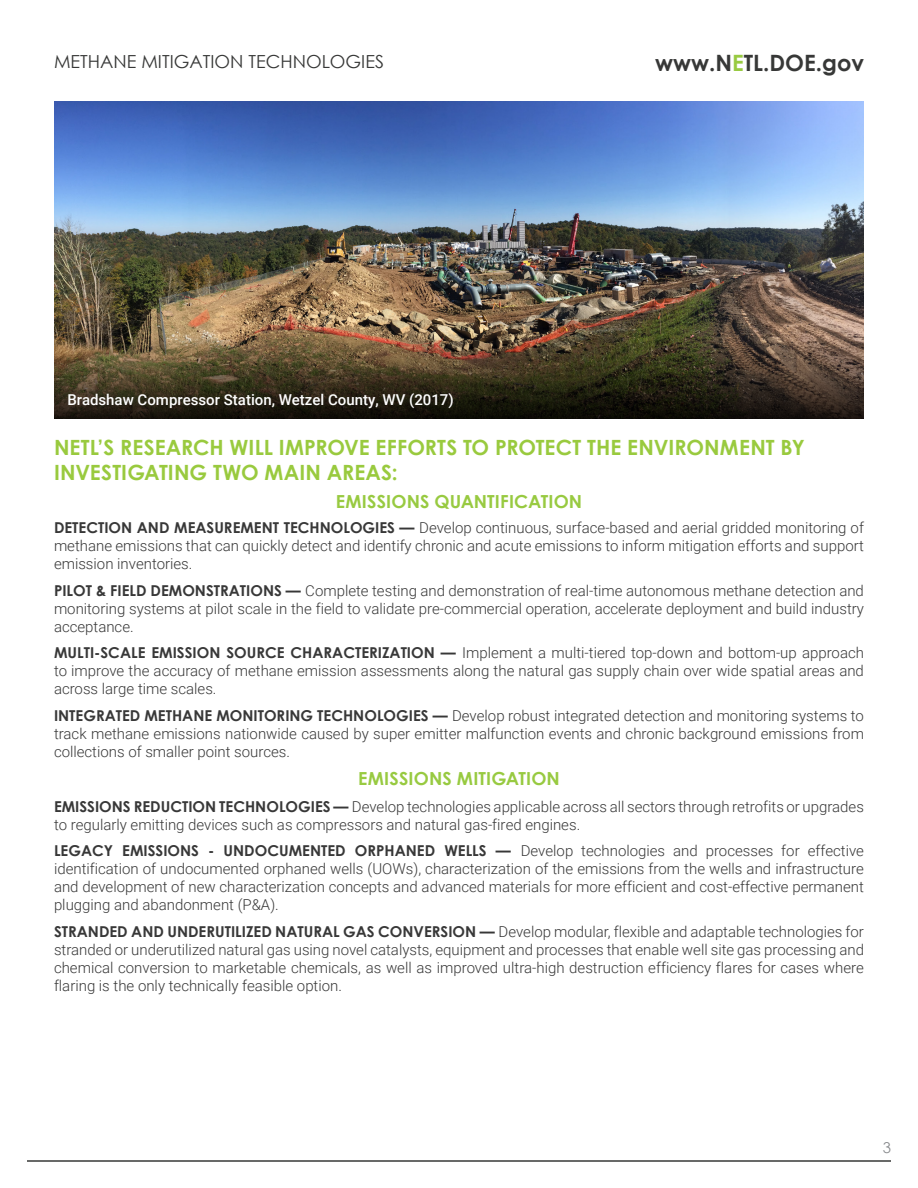
<style>
.page{position:relative;width:918px;height:1188px;background:#fff}
.page>*{position:absolute;margin:0;border:0;box-sizing:border-box;transform-origin:0 0}
.t1{font:700 22.5px "Century Gothic";color:#373837}
.Subheader_Bold{font:700 21px/25.2px "Century Gothic";color:#99ca3e}
.Subheader_Lite{font:700 18px "Century Gothic";letter-spacing:.01em;color:#98ca41}
.t2{font:18px "Century Gothic";color:#373837}
.Body_Text{font:300 15px/18px "Roboto";color:#383838;text-align:justify}
.t3{font:500 15px "Roboto";color:#fff}
.t4{font:15px "Century Gothic";color:#8a8c8f}
.s1{color:#98ca41}
.s2{font-family:"Century Gothic";font-weight:700}
</style>
<div class="page">
<hr style="left:27px;top:1160px;width:864px;height:2px;background:#373837">
<img style="left:54px;top:101px;width:810px;height:235px">
<svg style="left:54px;top:336px;width:810px;height:83px;background:#433825"></svg>
<p class="t2" style="left:54px;top:48px;width:332px">METHANE MITIGATION TECHNOLOGIES</p>
<h1 class="t1" style="left:655px;top:46px;width:210px">www.N<span class="s1">E</span>TL.DOE.gov</h1>
<p class="t3" style="left:68px;top:390px;width:388px">Bradshaw Compressor Station, Wetzel County, WV (2017)</p>
<p class="Subheader_Bold" style="left:54px;top:434px;width:752px">NETL’S RESEARCH WILL IMPROVE EFFORTS TO PROTECT THE ENVIRONMENT BY<br>INVESTIGATING TWO MAIN AREAS:</p>
<p class="Subheader_Lite" style="left:336px;top:488px;width:248px">EMISSIONS QUANTIFICATION</p>
<p class="Body_Text" style="left:54px;top:518px;width:812px"><span class="s2">DETECTION AND MEASUREMENT TECHNOLOGIES —</span> Develop continuous, surface-based and aerial gridded monitoring of methane emissions that can quickly detect and identify chronic and acute emissions to inform mitigation efforts and support emission inventories.</p>
<p class="Body_Text" style="left:54px;top:581px;width:811px"><span class="s2">PILOT &amp; FIELD DEMONSTRATIONS —</span> Complete testing and demonstration of real-time autonomous methane detection and monitoring systems at pilot scale in the field to validate pre-commercial operation, accelerate deployment and build industry acceptance.</p>
<p class="Body_Text" style="left:54px;top:643px;width:812px"><span class="s2">MULTI-SCALE EMISSION SOURCE CHARACTERIZATION —</span> Implement a multi-tiered top-down and bottom-up approach to improve the accuracy of methane emission assessments along the natural gas supply chain over wide spatial areas and across large time scales.</p>
<p class="Body_Text" style="left:54px;top:706px;width:812px"><span class="s2">INTEGRATED METHANE MONITORING TECHNOLOGIES —</span> Develop robust integrated detection and monitoring systems to track methane emissions nationwide caused by super emitter malfunction events and chronic background emissions from collections of smaller point sources.</p>
<p class="Subheader_Lite" style="left:358px;top:765px;width:203px">EMISSIONS MITIGATION</p>
<p class="Body_Text" style="left:54px;top:797px;width:811px"><span class="s2">EMISSIONS REDUCTION TECHNOLOGIES —</span> Develop technologies applicable across all sectors through retrofits or upgrades to regularly emitting devices such as compressors and natural gas-fired engines.</p>
<p class="Body_Text" style="left:54px;top:841px;width:812px"><span class="s2">LEGACY EMISSIONS - UNDOCUMENTED ORPHANED WELLS —</span> Develop technologies and processes for effective identification of undocumented orphaned wells (UOWs), characterization of the emissions from the wells and infrastructure and development of new characterization concepts and advanced materials for more efficient and cost-effective permanent plugging and abandonment (P&amp;A).</p>
<p class="Body_Text" style="left:54px;top:922px;width:812px"><span class="s2">STRANDED AND UNDERUTILIZED NATURAL GAS CONVERSION —</span> Develop modular, flexible and adaptable technologies for stranded or underutilized natural gas using novel catalysts, equipment and processes that enable well site gas processing and chemical conversion to marketable chemicals, as well as improved ultra-high destruction efficiency flares for cases where flaring is the only technically feasible option.</p>
<p class="t4" style="left:883px;top:1137px;width:10px">3</p>
</div>
